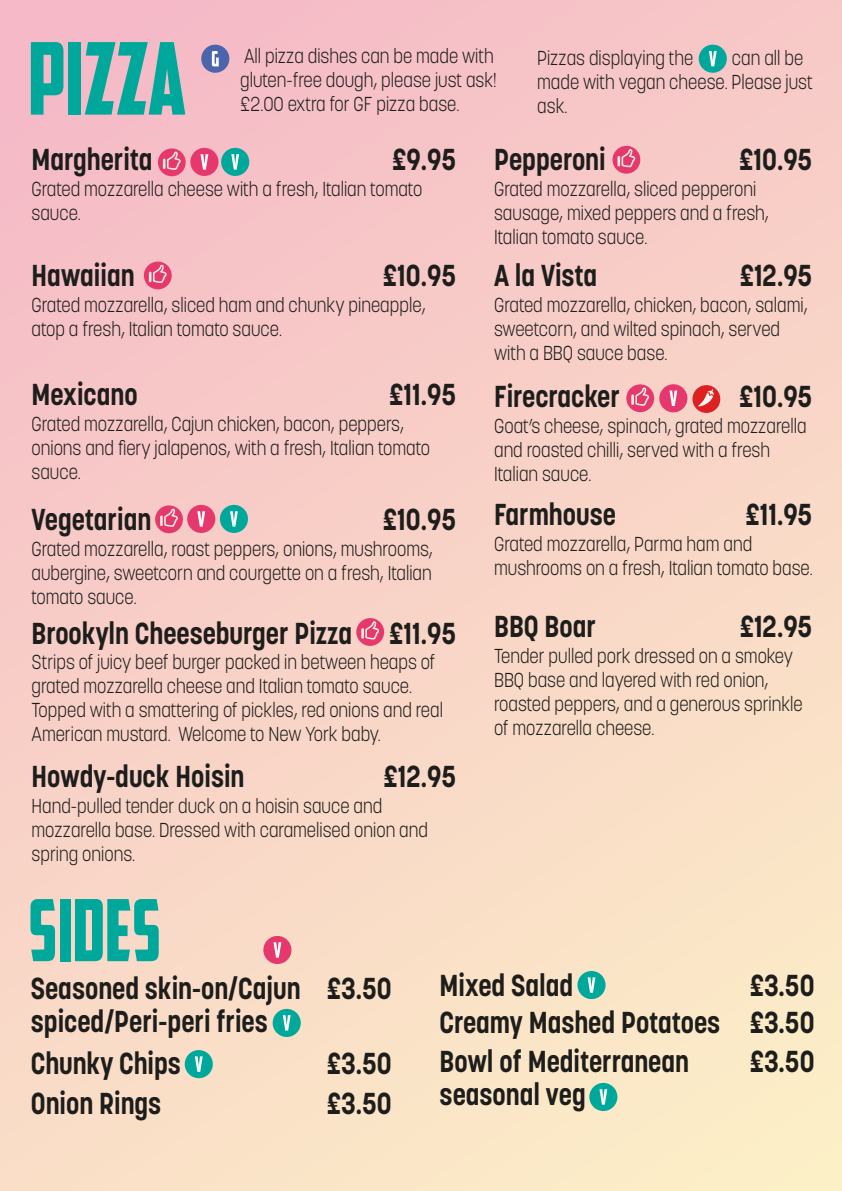
<style>
.page{position:relative;width:842px;height:1191px;background:#fff}
.page>*{position:absolute;margin:0;border:0;box-sizing:border-box;transform-origin:0 0}
.t1{font:100px "American Captain";color:#00a89b;scale:.88 1}
.t2{font:85.6px "American Captain";color:#00a89b;scale:.88 1}
.t3{font:700 30px/33.4px "Korolev";color:#1d1d1b;scale:.88 1}
.t4{font:300 20px/24px "Korolev";color:#1d1d1b;scale:.88 1}
</style>
<div class="page">
<div style="left:0;top:0;width:842px;height:1191px;background:linear-gradient(to bottom,#f6bfc7,#fbe8c7)"></div>
<div style="left:190px;top:148px;width:28px;height:28px;background:#e6386c;border-radius:50%"></div>
<svg style="left:200px;top:154px;width:8px;height:16px"></svg>
<div style="left:221px;top:148px;width:28px;height:28px;background:#00a89b;border-radius:50%"></div>
<svg style="left:231px;top:154px;width:8px;height:16px"></svg>
<div style="left:699px;top:45px;width:28px;height:28px;background:#00a89b;border-radius:50%"></div>
<svg style="left:709px;top:51px;width:8px;height:15px"></svg>
<div style="left:187px;top:505px;width:28px;height:28px;background:#e6386c;border-radius:50%"></div>
<svg style="left:197px;top:511px;width:8px;height:15px"></svg>
<div style="left:220px;top:505px;width:28px;height:28px;background:#00a89b;border-radius:50%"></div>
<svg style="left:230px;top:511px;width:8px;height:15px"></svg>
<div style="left:659px;top:384px;width:28px;height:28px;background:#e6386c;border-radius:50%"></div>
<svg style="left:669px;top:390px;width:8px;height:16px"></svg>
<div style="left:201px;top:45px;width:28px;height:28px;background:#4c64ab;border-radius:50%"></div>
<svg style="left:212px;top:51px;width:7px;height:15px"></svg>
<div style="left:158px;top:148px;width:28px;height:28px;background:#e6386c;border-radius:50%"></div>
<svg style="left:163px;top:152px;width:18px;height:18px"></svg>
<div style="left:144px;top:261px;width:28px;height:28px;background:#e6386c;border-radius:50%"></div>
<svg style="left:149px;top:265px;width:18px;height:18px"></svg>
<div style="left:155px;top:505px;width:28px;height:28px;background:#e6386c;border-radius:50%"></div>
<svg style="left:160px;top:508px;width:18px;height:19px"></svg>
<div style="left:356px;top:618px;width:28px;height:28px;background:#e6386c;border-radius:50%"></div>
<svg style="left:361px;top:621px;width:18px;height:18px"></svg>
<div style="left:626px;top:384px;width:28px;height:28px;background:#e6386c;border-radius:50%"></div>
<svg style="left:631px;top:387px;width:18px;height:19px"></svg>
<div style="left:612px;top:146px;width:28px;height:28px;background:#e6386c;border-radius:50%"></div>
<svg style="left:617px;top:149px;width:18px;height:18px"></svg>
<div style="left:692px;top:385px;width:28px;height:28px;background:#dd2122;border-radius:50%"></div>
<svg style="left:698px;top:389px;width:16px;height:17px"></svg>
<div style="left:263px;top:936px;width:28px;height:28px;background:#e6386c;border-radius:50%"></div>
<svg style="left:273px;top:942px;width:8px;height:15px"></svg>
<div style="left:273px;top:1008px;width:28px;height:29px;background:#00a89b;border-radius:50%"></div>
<svg style="left:283px;top:1015px;width:8px;height:15px"></svg>
<div style="left:185px;top:1050px;width:28px;height:28px;background:#00a89b;border-radius:50%"></div>
<svg style="left:195px;top:1056px;width:8px;height:15px"></svg>
<div style="left:577px;top:971px;width:29px;height:28px;background:#00a89b;border-radius:50%"></div>
<svg style="left:588px;top:977px;width:7px;height:15px"></svg>
<div style="left:589px;top:1082px;width:28px;height:29px;background:#00a89b;border-radius:50%"></div>
<svg style="left:599px;top:1089px;width:8px;height:15px"></svg>
<h1 class="t1" style="left:28px;top:18px;width:181px">PIZZA</h1>
<h3 class="t3" style="left:32px;top:142px;width:139px">Margherita</h3>
<p class="t4" style="left:240px;top:44px;width:293px">All pizza dishes can be made with gluten-free dough, please just ask! £2.00 extra for GF pizza base.</p>
<p class="t4" style="left:537px;top:46px;width:179px">Pizzas displaying the</p>
<p class="t4" style="left:537px;top:46px;width:314px;text-indent:195px">can all be made with vegan cheese. Please just ask.</p>
<h3 class="t3" style="left:392px;top:142px;width:74px">£9.95</h3>
<h3 class="t3" style="left:494px;top:142px;width:128px">Pepperoni</h3>
<h3 class="t3" style="left:739px;top:142px;width:85px">£10.95</h3>
<p class="t4" style="left:32px;top:176px;width:445px">Grated mozzarella cheese with a fresh, Italian tomato sauce.</p>
<h3 class="t3" style="left:32px;top:258px;width:119px">Hawaiian</h3>
<h3 class="t3" style="left:383px;top:258px;width:85px">£10.95</h3>
<p class="t4" style="left:32px;top:293px;width:449px">Grated mozzarella, sliced ham and chunky pineapple, atop a fresh, Italian tomato sauce.</p>
<h3 class="t3" style="left:32px;top:377px;width:122px">Mexicano</h3>
<h3 class="t3" style="left:389px;top:377px;width:78px">£11.95</h3>
<p class="t4" style="left:32px;top:411px;width:454px">Grated mozzarella, Cajun chicken, bacon, peppers, onions and fiery jalapenos, with a fresh, Italian tomato sauce.</p>
<h3 class="t3" style="left:32px;top:502px;width:138px">Vegetarian</h3>
<h3 class="t3" style="left:383px;top:502px;width:85px">£10.95</h3>
<p class="t4" style="left:32px;top:536px;width:458px;text-align:justify">Grated mozzarella, roast peppers, onions, mushrooms, aubergine, sweetcorn and courgette on a fresh, Italian tomato sauce.</p>
<h3 class="t3" style="left:32px;top:616px;width:366px">Brookyln Cheeseburger Pizza</h3>
<p class="t4" style="left:32px;top:650px;width:469px">Strips of juicy beef burger packed in between heaps of grated mozzarella cheese and Italian tomato sauce.<br>Topped with a smattering of pickles, red onions and real American mustard. Welcome to New York baby.</p>
<h3 class="t3" style="left:389px;top:616px;width:78px">£11.95</h3>
<h3 class="t3" style="left:32px;top:759px;width:243px">Howdy-duck Hoisin</h3>
<p class="t4" style="left:32px;top:793px;width:452px">Hand-pulled tender duck on a hoisin sauce and mozzarella base. Dressed with caramelised onion and spring onions.</p>
<h3 class="t3" style="left:383px;top:759px;width:84px">£12.95</h3>
<p class="t4" style="left:494px;top:176px;width:314px">Grated mozzarella, sliced pepperoni sausage, mixed peppers and a fresh,<br>Italian tomato sauce.</p>
<h3 class="t3" style="left:494px;top:258px;width:119px">A la Vista</h3>
<h3 class="t3" style="left:740px;top:258px;width:84px">£12.95</h3>
<p class="t4" style="left:494px;top:293px;width:358px">Grated mozzarella, chicken, bacon, salami, sweetcorn, and wilted spinach, served with a BBQ sauce base.</p>
<h3 class="t3" style="left:494px;top:380px;width:144px">Firecracker</h3>
<h3 class="t3" style="left:739px;top:380px;width:85px">£10.95</h3>
<p class="t4" style="left:494px;top:414px;width:357px">Goat’s cheese, spinach, grated mozzarella and roasted chilli, served with a fresh<br>Italian sauce.</p>
<h3 class="t3" style="left:494px;top:497px;width:140px">Farmhouse</h3>
<h3 class="t3" style="left:745px;top:497px;width:78px">£11.95</h3>
<p class="t4" style="left:494px;top:531px;width:364px">Grated mozzarella, Parma ham and mushrooms on a fresh, Italian tomato base.</p>
<h3 class="t3" style="left:494px;top:610px;width:117px">BBQ Boar</h3>
<h3 class="t3" style="left:740px;top:610px;width:84px">£12.95</h3>
<p class="t4" style="left:494px;top:644px;width:352px">Tender pulled pork dressed on a smokey BBQ base and layered with red onion, roasted peppers, and a generous sprinkle of mozzarella cheese.</p>
<h2 class="t2" style="left:28px;top:879px;width:152px">SIDES</h2>
<h3 class="t3" style="left:31px;top:971px;width:308px">Seasoned skin-on/Cajun spiced/Peri-peri fries</h3>
<h3 class="t3" style="left:327px;top:971px;width:75px">£3.50</h3>
<h3 class="t3" style="left:31px;top:1046px;width:172px">Chunky Chips</h3>
<h3 class="t3" style="left:327px;top:1046px;width:75px">£3.50</h3>
<h3 class="t3" style="left:31px;top:1086px;width:150px">Onion Rings</h3>
<h3 class="t3" style="left:327px;top:1086px;width:75px">£3.50</h3>
<h3 class="t3" style="left:440px;top:968px;width:153px">Mixed Salad</h3>
<h3 class="t3" style="left:440px;top:966px;width:428px;line-height:37px;text-align:right">£3.50<br>Creamy Mashed Potatoes £3.50</h3>
<h3 class="t3" style="left:440px;top:1044px;width:285px">Bowl of Mediterranean seasonal veg</h3>
<h3 class="t3" style="left:750px;top:1044px;width:75px">£3.50</h3>
</div>
